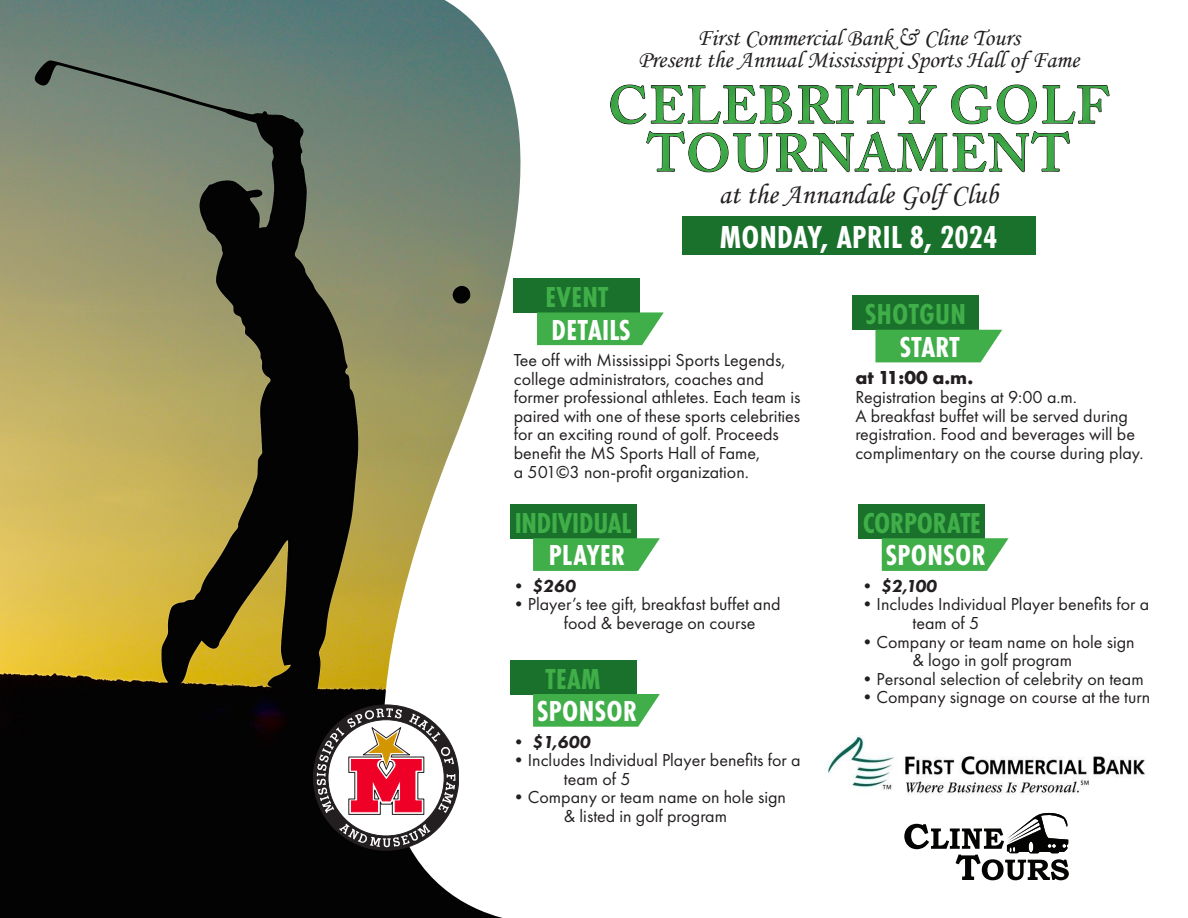
<style>
.page{position:relative;width:1188px;height:918px;background:#fff}
.page>*{position:absolute;margin:0;border:0;box-sizing:border-box;transform-origin:0 0}
.t1{font:600 52.5px/48px "Adobe Caslon Pro";letter-spacing:.035em;color:#40ae49;text-align:center}
.t2{font:700 33px "Futura PT Cond";letter-spacing:.01em;color:#fff}
.t3{font:700 30px "Futura PT Cond";letter-spacing:.01em;color:#fff}
.t4{font:700 30px "Futura PT Cond";letter-spacing:-.01em;color:#40ae49}
.t5{font:700 30px "Futura PT Cond";letter-spacing:.01em;color:#40ae49}
.t6{font:28.5px "Monotype Corsiva";color:#231f20}
.t7{font:24px/22.8px "Monotype Corsiva";color:#231f20;text-align:center}
.t8{font:700 19.5px "Futura PT";color:#231f20}
.t9{font:18px/18.6px "Futura PT";color:#231f20}
.t10{font:italic 800 18px "Futura PT";color:#231f20}
.s1{font-family:"Adobe Caslon Pro";font-style:italic}
.s2{font-weight:400;font-style:normal}
</style>
<div class="page">
<img style="left:0;top:0;width:571px;height:918px">
<div style="left:313px;top:705px;width:146px;height:145px;background:#231f20;border-radius:50%"></div>
<div style="left:328px;top:720px;width:116px;height:116px;background:#fff;border-radius:50%"></div>
<svg style="left:317px;top:708px;width:138px;height:107px"></svg>
<svg style="left:339px;top:824px;width:91px;height:23px"></svg>
<div style="left:591px;top:66px;width:538px;height:130px;background:#231f20;opacity:.24"></div>
<div style="left:682px;top:216px;width:353px;height:39px;background:#19712b"></div>
<img style="left:826px;top:735px;width:319px;height:60px">
<div style="left:514px;top:278px;width:126px;height:35px;background:#19712b"></div>
<svg style="left:537px;top:312px;width:127px;height:33px;background:#50b458"></svg>
<div style="left:852px;top:296px;width:127px;height:34px;background:#19712b"></div>
<svg style="left:875px;top:329px;width:127px;height:33px;background:#50b458"></svg>
<div style="left:510px;top:504px;width:126px;height:35px;background:#19712b"></div>
<svg style="left:533px;top:537px;width:127px;height:34px;background:#50b358"></svg>
<div style="left:510px;top:660px;width:126px;height:34px;background:#19712b"></div>
<svg style="left:533px;top:693px;width:127px;height:34px;background:#51b45a"></svg>
<div style="left:859px;top:504px;width:126px;height:35px;background:#19712b"></div>
<svg style="left:882px;top:538px;width:127px;height:33px;background:#51b559"></svg>
<svg style="left:904px;top:813px;width:165px;height:67px"></svg>
<p class="t7" style="left:638px;top:26px;width:443px">First Commercial Bank <span class="s1">&amp;</span> Cline Tours<br>Present the Annual Mississippi Sports Hall of Fame</p>
<h1 class="t1" style="left:608px;top:81px;width:503px">CELEBRITY GOLF<br>TOURNAMENT</h1>
<p class="t6" style="left:719px;top:177px;width:281px">at the Annandale Golf Club</p>
<p class="t2" style="left:720px;top:218px;width:279px">MONDAY, APRIL 8, 2024</p>
<p class="t4" style="left:546px;top:280px;width:64px">EVENT</p>
<p class="t3" style="left:551px;top:312px;width:80px">DETAILS</p>
<p class="t9" style="left:514px;top:351px;width:288px">Tee off with Mississippi Sports Legends, college administrators, coaches and former professional athletes. Each team is paired with one of these sports celebrities for an exciting round of golf. Proceeds benefit the MS Sports Hall of Fame,<br>a 501©3 non-profit organization.</p>
<p class="t4" style="left:515px;top:505px;width:118px">INDIVIDUAL</p>
<p class="t3" style="left:549px;top:538px;width:78px">PLAYER</p>
<p class="t10" style="left:510px;top:575px;width:67px"><span class="s2">•</span> $260</p>
<p class="t9" style="left:564px;top:595px;width:218px;text-indent:-54px">•Player’s tee gift, breakfast buffet and food &amp; beverage on course</p>
<p class="t4" style="left:546px;top:661px;width:56px">TEAM</p>
<p class="t3" style="left:537px;top:694px;width:102px">SPONSOR</p>
<p class="t10" style="left:510px;top:730px;width:82px"><span class="s2">•</span> $1,600</p>
<p class="t9" style="left:564px;top:751px;width:238px;text-indent:-54px">•Includes Individual Player benefits for a team of 5</p>
<p class="t9" style="left:510px;top:788px;width:278px;text-align:center">•Company or team name on hole sign &amp; listed in golf program</p>
<p class="t5" style="left:865px;top:297px;width:103px">SHOTGUN</p>
<p class="t3" style="left:899px;top:330px;width:62px">START</p>
<p class="t8" style="left:855px;top:365px;width:119px">at 11:00 a.m.</p>
<p class="t9" style="left:855px;top:388px;width:290px">Registration begins at 9:00 a.m.<br>A breakfast buffet will be served during registration. Food and beverages will be complimentary on the course during play.</p>
<p class="t4" style="left:863px;top:505px;width:120px">CORPORATE</p>
<p class="t3" style="left:886px;top:538px;width:102px">SPONSOR</p>
<p class="t10" style="left:859px;top:575px;width:80px"><span class="s2">•</span> $2,100</p>
<p class="t9" style="left:913px;top:595px;width:238px;text-indent:-54px">•Includes Individual Player benefits for a team of 5</p>
<p class="t9" style="left:859px;top:632px;width:278px;text-align:center">•Company or team name on hole sign &amp; logo in golf program</p>
<p class="t9" style="left:859px;top:669px;width:287px">•Personal selection of celebrity on team</p>
<p class="t9" style="left:859px;top:688px;width:293px">•Company signage on course at the turn</p>
</div>
